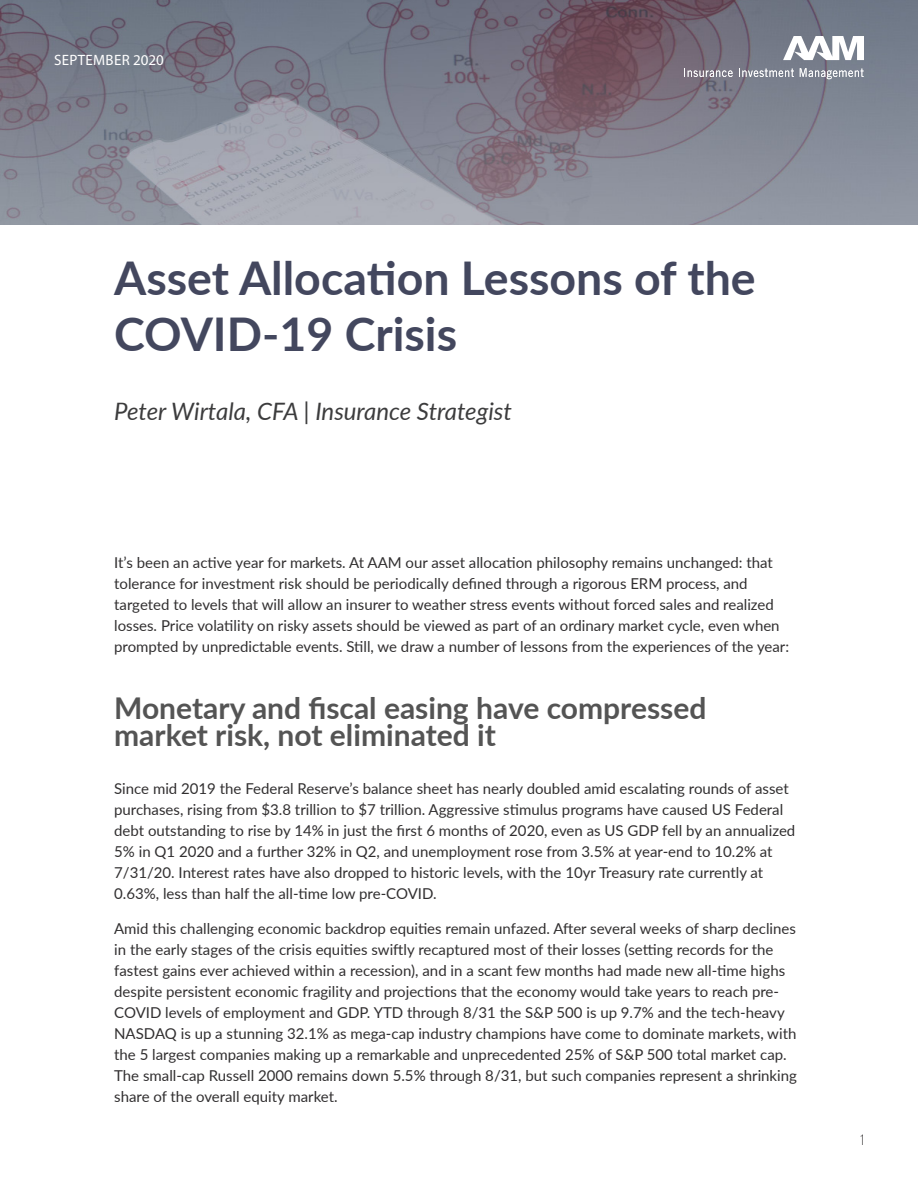
<style>
.page{position:relative;width:918px;height:1188px;background:#fff}
.page>*{position:absolute;margin:0;border:0;box-sizing:border-box;transform-origin:0 0}
.t1{font:700 46.5px/55.8px "Lato";color:#43475e}
.Subheading{font:700 30px/27px "Lato";color:#545454}
.t2{font:italic 24px "Lato";color:#3c3c3d}
.Body{font:15px/21px "Lato";color:#312f30}
.t3{font:15px "Myriad Pro";letter-spacing:.02em;color:#fff}
.t4{font:15px "Bebas Neue";color:#312f30}
</style>
<div class="page">
<img style="left:0;top:0;width:918px;height:225px">
<svg style="left:684px;top:68px;width:49px;height:9px"></svg>
<svg style="left:739px;top:68px;width:55px;height:9px"></svg>
<svg style="left:800px;top:68px;width:64px;height:11px"></svg>
<svg style="left:783px;top:36px;width:81px;height:24px"></svg>
<p class="t3" style="left:54px;top:51px;width:111px">SEPTEMBER 2020</p>
<p class="t1" style="left:114px;top:249px;width:643px">Asset Allocation Lessons of the<br>COVID-19 Crisis</p>
<p class="t2" style="left:114px;top:394px;width:399px">Peter Wirtala, CFA | Insurance Strategist</p>
<p class="Body" style="left:114px;top:551px;width:676px">It’s been an active year for markets. At AAM our asset allocation philosophy remains unchanged: that tolerance for investment risk should be periodically defined through a rigorous ERM process, and targeted to levels that will allow an insurer to weather stress events without forced sales and realized losses. Price volatility on risky assets should be viewed as part of an ordinary market cycle, even when prompted by unpredictable events. Still, we draw a number of lessons from the experiences of the year:</p>
<p class="Subheading" style="left:114px;top:693px;width:594px">Monetary and fiscal easing have compressed market risk, not eliminated it</p>
<p class="Body" style="left:114px;top:778px;width:683px">Since mid 2019 the Federal Reserve’s balance sheet has nearly doubled amid escalating rounds of asset purchases, rising from $3.8 trillion to $7 trillion. Aggressive stimulus programs have caused US Federal debt outstanding to rise by 14% in just the first 6 months of 2020, even as US GDP fell by an annualized 5% in Q1 2020 and a further 32% in Q2, and unemployment rose from 3.5% at year-end to 10.2% at 7/31/20. Interest rates have also dropped to historic levels, with the 10yr Treasury rate currently at 0.63%, less than half the all-time low pre-COVID.</p>
<p class="Body" style="left:114px;top:917px;width:684px">Amid this challenging economic backdrop equities remain unfazed. After several weeks of sharp declines in the early stages of the crisis equities swiftly recaptured most of their losses (setting records for the fastest gains ever achieved within a recession), and in a scant few months had made new all-time highs despite persistent economic fragility and projections that the economy would take years to reach pre-COVID levels of employment and GDP. YTD through 8/31 the S&amp;P 500 is up 9.7% and the tech-heavy NASDAQ is up a stunning 32.1% as mega-cap industry champions have come to dominate markets, with the 5 largest companies making up a remarkable and unprecedented 25% of S&amp;P 500 total market cap.<br>The small-cap Russell 2000 remains down 5.5% through 8/31, but such companies represent a shrinking share of the overall equity market.</p>
<p class="t4" style="left:860px;top:1132px;width:6px">1</p>
</div>
